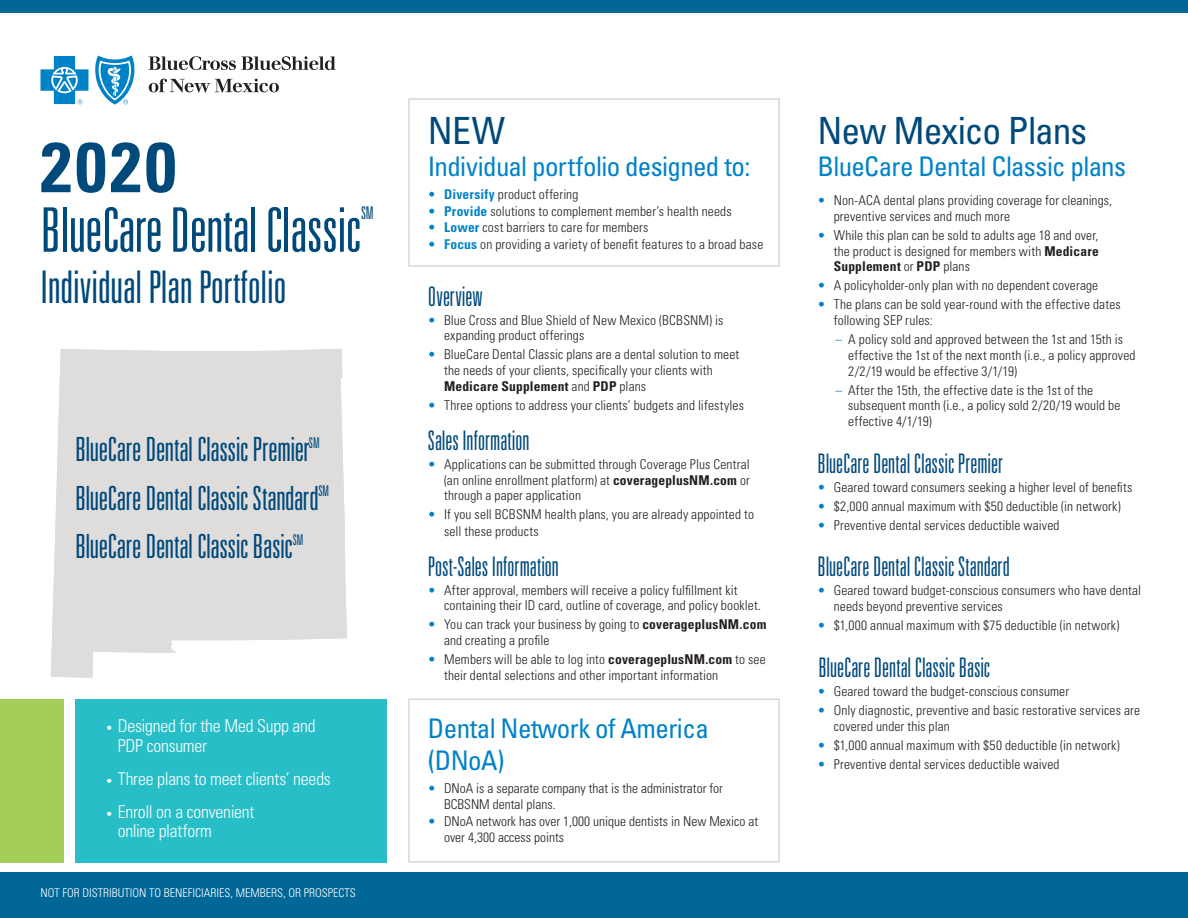
<style>
.page{position:relative;width:1188px;height:918px;background:#fff}
.page>*{position:absolute;margin:0;border:0;box-sizing:border-box;transform-origin:0 0}
.t1{font:700 condensed 70.5px "Univers LT Std";color:#00497b}
.t2{font:300 ultra-condensed 61.5px "Univers LT Std";letter-spacing:-.01em;color:#00497b}
.t3{font:300 ultra-condensed 45px "Univers LT Std";color:#00497b}
.t4{font:condensed 37.5px "Univers LT Std";letter-spacing:-.025em;color:#00497b}
.t5{font:300 ultra-condensed 33.3px "Univers LT Std";letter-spacing:-.015em;color:#00497b}
.t6{font:300 ultra-condensed 27px "Univers LT Std";color:#00497b;scale:.93 1}
.t7{font:condensed 27px/31.5px "Univers LT Std";letter-spacing:-.02em;color:#0082c8}
.t8{font:300 condensed 17.7px/19.5px "Univers LT Std";letter-spacing:-.01em;color:#fff}
.t9{font:300 ultra-condensed 17.55px "Univers LT Std";color:#00497b}
.t10{font:300 ultra-condensed 14.7px "Univers LT Std";color:#00497b}
.t11{font:300 condensed 13.5px/15.8px "Univers LT Std";letter-spacing:.01em;color:#231f20}
.t12{font:300 condensed 12px "Univers LT Std";color:#fff}
.s1{font-size:11.7px}
.s2{color:#0082c8}
.s3{font-weight:700;color:#0082c8}
.s4{font-weight:700}
</style>
<div class="page">
<svg style="left:41px;top:56px;width:47px;height:48px"></svg>
<svg style="left:95px;top:56px;width:40px;height:48px"></svg>
<svg style="left:148px;top:56px;width:188px;height:14px"></svg>
<svg style="left:149px;top:79px;width:130px;height:13px"></svg>
<svg style="left:51px;top:349px;width:296px;height:329px;background:#e2e1e0"></svg>
<div style="left:408px;top:98px;width:372px;height:169px;background:#fff;border:2px solid #ddd6d3"></div>
<div style="left:408px;top:699px;width:372px;height:163px;background:#fff;border:2px solid #ddd6d3"></div>
<div style="left:76px;top:699px;width:311px;height:163px;background:#28bec7"></div>
<div style="left:0;top:872px;width:1188px;height:46px;background:#006797"></div>
<div style="left:0;top:699px;width:63px;height:163px;background:#a3cf59"></div>
<div style="left:0;top:0;width:1188px;height:13px;background:#006797"></div>
<h1 class="t1" style="left:40px;top:124px;width:137px">2020</h1>
<h2 class="t2" style="left:40px;top:198px;width:323px">BlueCare Dental Classic</h2>
<p class="t9" style="left:361px;top:204px;width:14px">SM</p>
<h3 class="t3" style="left:40px;top:263px;width:247px">Individual Plan Portfolio</h3>
<h3 class="t5" style="left:75px;top:432px;width:237px">BlueCare Dental Classic Premier</h3>
<p class="t10" style="left:309px;top:435px;width:12px">SM</p>
<h3 class="t5" style="left:75px;top:481px;width:245px">BlueCare Dental Classic Standard</h3>
<p class="t10" style="left:318px;top:483px;width:12px">SM</p>
<h3 class="t5" style="left:75px;top:529px;width:220px">BlueCare Dental Classic Basic</h3>
<p class="t10" style="left:293px;top:532px;width:12px">SM</p>
<h3 class="t8" style="left:118px;top:716px;width:199px;text-indent:-12px"><span class="s1">•</span> Designed for the Med Supp and<br>PDP consumer</h3>
<h3 class="t8" style="left:106px;top:769px;width:227px"><span class="s1">•</span> Three plans to meet clients’ needs</h3>
<h3 class="t8" style="left:118px;top:802px;width:138px;text-indent:-12px"><span class="s1">•</span> Enroll on a convenient online platform</h3>
<p class="t12" style="left:40px;top:885px;width:317px">NOT FOR DISTRIBUTION TO BENEFICIARIES, MEMBERS, OR PROSPECTS</p>
<h3 class="t4" style="left:428px;top:107px;width:79px">NEW</h3>
<h3 class="t7" style="left:428px;top:150px;width:324px">Individual portfolio designed to:</h3>
<p class="t11" style="left:428px;top:186px;width:152px"><span class="s2">•</span> <span class="s3">Diversify</span> product offering</p>
<p class="t11" style="left:428px;top:203px;width:305px"><span class="s2">•</span> <span class="s3">Provide</span> solutions to complement member’s health needs</p>
<p class="t11" style="left:428px;top:219px;width:222px"><span class="s2">•</span> <span class="s3">Lower</span> cost barriers to care for members</p>
<p class="t11" style="left:428px;top:236px;width:337px"><span class="s2">•</span> <span class="s3">Focus</span> on providing a variety of benefit features to a broad base</p>
<h3 class="t6" style="left:428px;top:282px;width:61px">Overview</h3>
<p class="t11" style="left:444px;top:312px;width:281px;text-indent:-16px"><span class="s2">•</span> Blue Cross and Blue Shield of New Mexico (BCBSNM) is expanding product offerings</p>
<p class="t11" style="left:444px;top:347px;width:297px;text-indent:-16px"><span class="s2">•</span> BlueCare Dental Classic plans are a dental solution to meet the needs of your clients, specifically your clients with<br><span class="s4">Medicare Supplement</span> and <span class="s4">PDP</span> plans</p>
<p class="t11" style="left:428px;top:397px;width:318px"><span class="s2">•</span> Three options to address your clients’ budgets and lifestyles</p>
<h3 class="t6" style="left:428px;top:426px;width:111px">Sales Information</h3>
<p class="t11" style="left:444px;top:456px;width:307px;text-align:justify;text-indent:-16px"><span class="s2">•</span> Applications can be submitted through Coverage Plus Central (an online enrollment platform) at <span class="s4">coverageplusNM.com</span> or through a paper application</p>
<p class="t11" style="left:444px;top:506px;width:312px;line-height:16.5px;text-indent:-16px"><span class="s2">•</span> If you sell BCBSNM health plans, you are already appointed to sell these products</p>
<h3 class="t6" style="left:428px;top:552px;width:142px">Post-Sales Information</h3>
<p class="t11" style="left:444px;top:582px;width:319px;text-indent:-16px"><span class="s2">•</span> After approval, members will receive a policy fulfillment kit containing their ID card, outline of coverage, and policy booklet.</p>
<p class="t11" style="left:444px;top:617px;width:324px;text-indent:-16px"><span class="s2">•</span> You can track your business by going to <span class="s4">coverageplusNM.com </span>and creating a profile</p>
<p class="t11" style="left:444px;top:652px;width:323px;text-indent:-16px"><span class="s2">•</span> Members will be able to log into <span class="s4">coverageplusNM.com</span> to see their dental selections and other important information</p>
<h3 class="t7" style="left:428px;top:712px;width:282px">Dental Network of America (DNoA)</h3>
<p class="t11" style="left:444px;top:780px;width:280px;line-height:16.5px;text-indent:-16px"><span class="s2">•</span> DNoA is a separate company that is the administrator for<br>BCBSNM dental plans.</p>
<p class="t11" style="left:444px;top:813px;width:316px;line-height:16.5px;text-indent:-16px"><span class="s2">•</span> DNoA network has over 1,000 unique dentists in New Mexico at over 4,300 access points</p>
<h3 class="t4" style="left:818px;top:107px;width:271px">New Mexico Plans</h3>
<h3 class="t7" style="left:818px;top:150px;width:310px">BlueCare Dental Classic plans</h3>
<p class="t11" style="left:834px;top:192px;width:280px;text-indent:-16px"><span class="s2">•</span> Non-ACA dental plans providing coverage for cleanings, preventive services and much more</p>
<p class="t11" style="left:834px;top:227px;width:267px;text-align:justify;text-indent:-16px"><span class="s2">•</span> While this plan can be sold to adults age 18 and over, the product is designed for members with <span class="s4">Medicare Supplement</span> or <span class="s4">PDP</span> plans</p>
<p class="t11" style="left:818px;top:278px;width:282px"><span class="s2">•</span> A policyholder-only plan with no dependent coverage</p>
<p class="t11" style="left:834px;top:297px;width:289px;text-indent:-16px"><span class="s2">•</span> The plans can be sold year-round with the effective dates following SEP rules:</p>
<p class="t11" style="left:848px;top:331px;width:289px;text-indent:-13px"><span class="s2">–</span> A policy sold and approved between the 1st and 15th is effective the 1st of the next month (i.e., a policy approved<br>2/2/19 would be effective 3/1/19)</p>
<p class="t11" style="left:848px;top:382px;width:274px;text-indent:-13px"><span class="s2">–</span> After the 15th, the effective date is the 1st of the subsequent month (i.e., a policy sold 2/20/19 would be effective 4/1/19)</p>
<h3 class="t6" style="left:818px;top:449px;width:201px">BlueCare Dental Classic Premier</h3>
<p class="t11" style="left:818px;top:479px;width:316px"><span class="s2">•</span> Geared toward consumers seeking a higher level of benefits</p>
<p class="t11" style="left:818px;top:498px;width:305px"><span class="s2">•</span> $2,000 annual maximum with $50 deductible (in network)</p>
<p class="t11" style="left:818px;top:517px;width:244px"><span class="s2">•</span> Preventive dental services deductible waived</p>
<h3 class="t6" style="left:818px;top:553px;width:208px">BlueCare Dental Classic Standard</h3>
<p class="t11" style="left:834px;top:583px;width:309px;text-indent:-16px"><span class="s2">•</span> Geared toward budget-conscious consumers who have dental needs beyond preventive services</p>
<p class="t11" style="left:818px;top:618px;width:303px"><span class="s2">•</span> $1,000 annual maximum with $75 deductible (in network)</p>
<h3 class="t6" style="left:818px;top:653px;width:186px">BlueCare Dental Classic Basic</h3>
<p class="t11" style="left:818px;top:683px;width:253px"><span class="s2">•</span> Geared toward the budget-conscious consumer</p>
<p class="t11" style="left:834px;top:702px;width:308px;text-indent:-16px"><span class="s2">•</span> Only diagnostic, preventive and basic restorative services are covered under this plan</p>
<p class="t11" style="left:818px;top:737px;width:304px"><span class="s2">•</span> $1,000 annual maximum with $50 deductible (in network)</p>
<p class="t11" style="left:818px;top:756px;width:244px"><span class="s2">•</span> Preventive dental services deductible waived</p>
</div>
